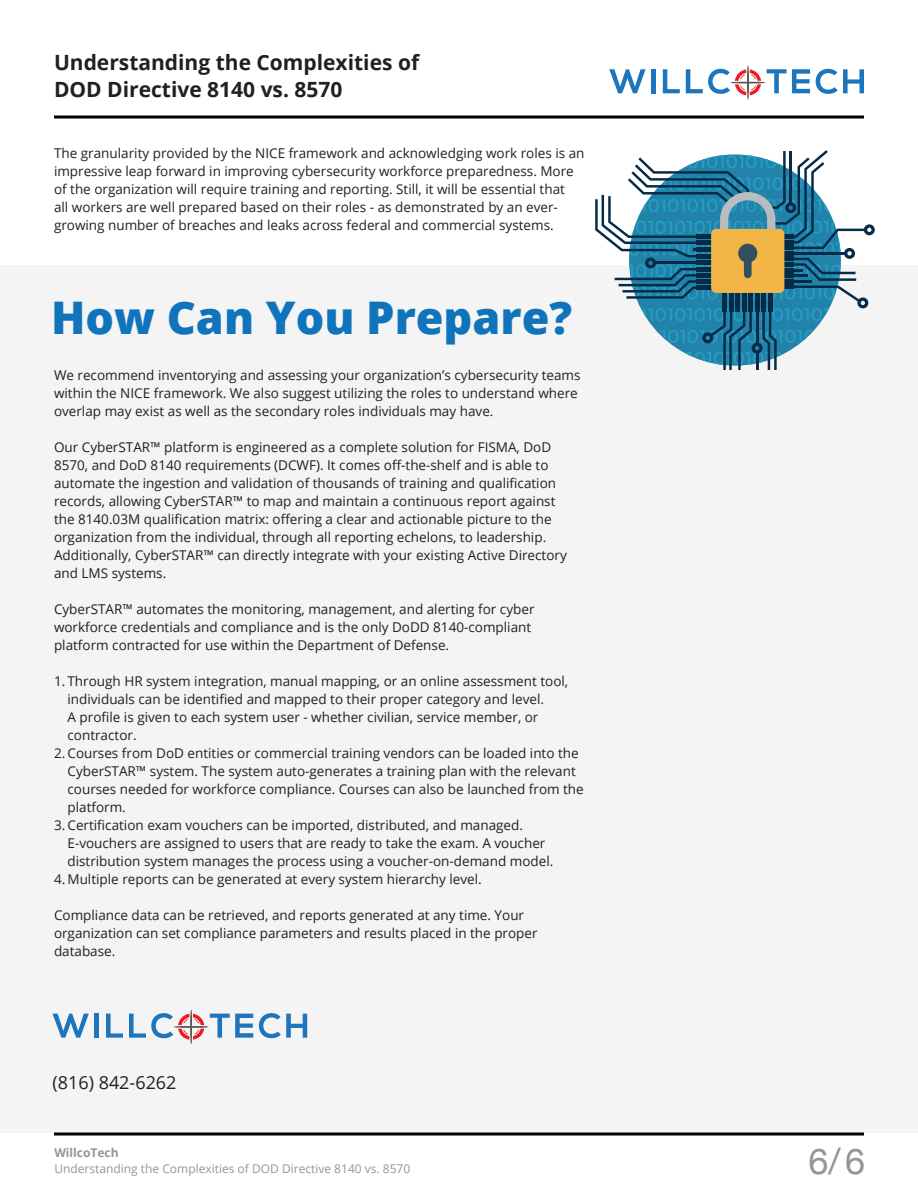
<style>
.page{position:relative;width:918px;height:1188px;background:#fff}
.page>*{position:absolute;margin:0;border:0;box-sizing:border-box;transform-origin:0 0}
.t1{font:800 45px "Open Sans";color:#1074bc}
.t2{font:36px "Helvetica Neue";color:#939598}
.t3{font:700 21px/27px "Open Sans";color:#231f20}
.t4{font:18px "Open Sans";color:#231f20}
.t5{font:13.5px/18px "Open Sans";color:#231f20}
.t6{font:12px "Open Sans";color:#939598}
.t7{font:700 12px "Open Sans";color:#939598}
</style>
<div class="page">
<hr style="left:54px;top:1132px;width:810px;height:3px;background:#000">
<hr style="left:54px;top:115px;width:810px;height:3px;background:#000">
<svg style="left:609px;top:69px;width:37px;height:24px"></svg>
<div style="left:651px;top:69px;width:5px;height:24px;background:#1c75bd"></div>
<svg style="left:663px;top:69px;width:17px;height:24px"></svg>
<svg style="left:792px;top:69px;width:18px;height:24px"></svg>
<svg style="left:816px;top:69px;width:48px;height:25px"></svg>
<svg style="left:686px;top:65px;width:100px;height:35px"></svg>
<div style="left:0;top:265px;width:918px;height:867px;background:#f4f4f4"></div>
<svg style="left:52px;top:1014px;width:37px;height:24px"></svg>
<div style="left:94px;top:1014px;width:5px;height:24px;background:#1c75bd"></div>
<svg style="left:106px;top:1014px;width:17px;height:24px"></svg>
<svg style="left:259px;top:1013px;width:48px;height:25px"></svg>
<svg style="left:129px;top:1010px;width:124px;height:34px"></svg>
<svg style="left:595px;top:150px;width:280px;height:220px"></svg>
<h3 class="t3" style="left:54px;top:51px;width:367px">Understanding the Complexities of<br>DOD Directive 8140 vs. 8570</h3>
<p class="t5" style="left:54px;top:144px;width:532px">The granularity provided by the NICE framework and acknowledging work roles is an impressive leap forward in improving cybersecurity workforce preparedness. More of the organization will require training and reporting. Still, it will be essential that<br>all workers are well prepared based on their roles - as demonstrated by an ever&shy;growing number of breaches and leaks across federal and commercial systems.</p>
<h1 class="t1" style="left:51px;top:299px;width:523px">How Can You Prepare?</h1>
<p class="t5" style="left:54px;top:365px;width:528px">We recommend inventorying and assessing your organization’s cybersecurity teams within the NICE framework. We also suggest utilizing the roles to understand where overlap may exist as well as the secondary roles individuals may have.</p>
<p class="t5" style="left:54px;top:437px;width:514px">Our CyberSTAR™ platform is engineered as a complete solution for FISMA, DoD 8570, and DoD 8140 requirements (DCWF). It comes off-the-shelf and is able to automate the ingestion and validation of thousands of training and qualification records, allowing CyberSTAR™ to map and maintain a continuous report against the 8140.03M qualification matrix: offering a clear and actionable picture to the organization from the individual, through all reporting echelons, to leadership.<br>Additionally, CyberSTAR™ can directly integrate with your existing Active Directory and LMS systems.</p>
<p class="t5" style="left:54px;top:599px;width:482px">CyberSTAR™ automates the monitoring, management, and alerting for cyber workforce credentials and compliance and is the only DoDD 8140-compliant platform contracted for use within the Department of Defense.</p>
<p class="t5" style="left:68px;top:673px;width:502px;text-indent:-14px">1. Through HR system integration, manual mapping, or an online assessment tool, individuals can be identified and mapped to their proper category and level.<br>A profile is given to each system user - whether civilian, service member, or contractor.</p>
<p class="t5" style="left:68px;top:745px;width:518px;text-indent:-14px">2. Courses from DoD entities or commercial training vendors can be loaded into the CyberSTAR™ system. The system auto-generates a training plan with the relevant courses needed for workforce compliance. Courses can also be launched from the platform.</p>
<p class="t5" style="left:68px;top:815px;width:487px;text-indent:-14px">3. Certification exam vouchers can be imported, distributed, and managed.<br>E-vouchers are assigned to users that are ready to take the exam. A voucher distribution system manages the process using a voucher-on-demand model.</p>
<p class="t5" style="left:54px;top:871px;width:429px">4. Multiple reports can be generated at every system hierarchy level.</p>
<p class="t5" style="left:54px;top:905px;width:485px">Compliance data can be retrieved, and reports generated at any time. Your organization can set compliance parameters and results placed in the proper database.</p>
<h3 class="t4" style="left:52px;top:1076px;width:126px">(816) 842-6262</h3>
<p class="t7" style="left:54px;top:1148px;width:66px">WillcoTech</p>
<p class="t6" style="left:54px;top:1164px;width:358px">Understanding the Complexities of DOD Directive 8140 vs. 8570</p>
<h2 class="t2" style="left:809px;top:1141px;width:58px">6/ 6</h2>
</div>
